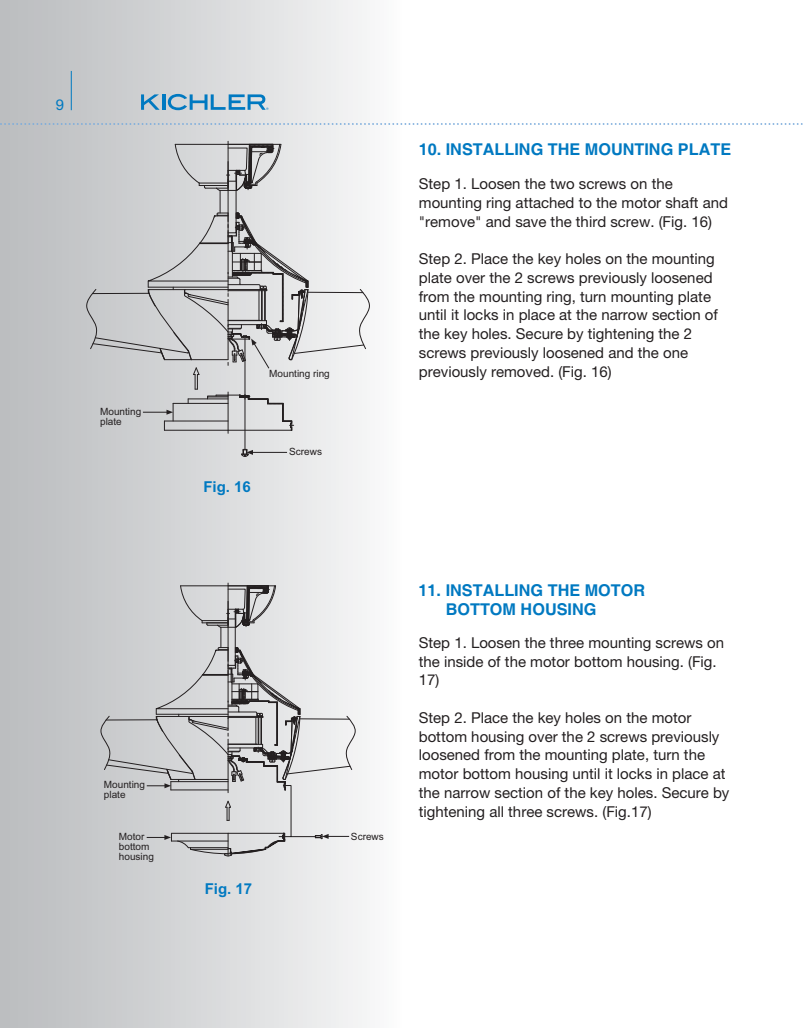
<style>
.page{position:relative;width:803px;height:1028px;background:#fff}
.page>*{position:absolute;margin:0;border:0;box-sizing:border-box;transform-origin:0 0}
.t1{font:700 16.25px/18.8px "Helvetica";color:#0079c1}
.t2{font:15px/18.8px "Helvetica Neue LT Pro";color:#231f20}
.t3{font:15px/18.8px "Helvetica Neue LT Std";color:#231f20}
.t4{font:700 15px "Arial";color:#0079c1}
.t5{font:15px "Helvetica Neue LT Pro";color:#0079c1}
.t6{font:10px/10px "Arial";color:#231f20}
</style>
<div class="page">
<div style="left:1px;top:0;width:400px;height:1028px;background:linear-gradient(to right,#b8babd,#f9f9fa)"></div>
<svg style="left:1px;top:123px;width:801px;height:2px"></svg>
<hr style="left:71px;top:71px;width:1px;height:39px;background:#0079c1">
<svg style="left:101px;top:583px;width:255px;height:274px;background:#cecfd0"></svg>
<svg style="left:141px;top:94px;width:19px;height:16px"></svg>
<hr style="left:162px;top:94px;width:3px;height:16px;background:#0079c1">
<svg style="left:168px;top:94px;width:100px;height:16px;background:#85b5d1"></svg>
<hr style="left:244px;top:339px;width:1px;height:110px;background:#231f20">
<svg style="left:240px;top:448px;width:13px;height:9px"></svg>
<hr style="left:251px;top:452px;width:36px;height:1px;background:#231f20">
<svg style="left:86px;top:141px;width:284px;height:292px;background:#cfd0d1"></svg>
<p class="t5" style="left:56px;top:99px;width:10px">9</p>
<p class="t6" style="left:100px;top:407px;width:43px">Mounting plate</p>
<p class="t6" style="left:269px;top:370px;width:62px">Mounting ring</p>
<p class="t4" style="left:203px;top:478px;width:49px">Fig. 16</p>
<p class="t6" style="left:289px;top:448px;width:34px">Screws</p>
<p class="t1" style="left:418px;top:142px;width:314px">10. INSTALLING THE MOUNTING PLATE</p>
<p class="t2" style="left:419px;top:176px;width:311px">Step 1. Loosen the two screws on the mounting ring attached to the motor shaft and "remove" and save the third screw. (Fig. 16)</p>
<p class="t2" style="left:419px;top:251px;width:300px">Step 2. Place the key holes on the mounting plate over the 2 screws previously loosened from the mounting ring, turn mounting plate until it locks in place at the narrow section of the key holes. Secure by tightening the 2 screws previously loosened and the one previously removed. (Fig. 16)</p>
<p class="t6" style="left:104px;top:780px;width:43px">Mounting plate</p>
<p class="t6" style="left:119px;top:832px;width:27px">Motor</p>
<p class="t6" style="left:351px;top:832px;width:34px">Screws</p>
<p class="t6" style="left:119px;top:842px;width:37px">bottom housing</p>
<p class="t4" style="left:205px;top:880px;width:49px">Fig. 17</p>
<p class="t1" style="left:445px;top:583px;width:201px;text-indent:-27px">11. INSTALLING THE MOTOR<br>BOTTOM HOUSING</p>
<p class="t3" style="left:419px;top:633px;width:307px">Step 1. Loosen the three mounting screws on the inside of the motor bottom housing. (Fig.<br>17)</p>
<p class="t3" style="left:419px;top:708px;width:312px">Step 2. Place the key holes on the motor bottom housing over the 2 screws previously loosened from the mounting plate, turn the motor bottom housing until it locks in place at the narrow section of the key holes. Secure by tightening all three screws. (Fig.17)</p>
</div>
